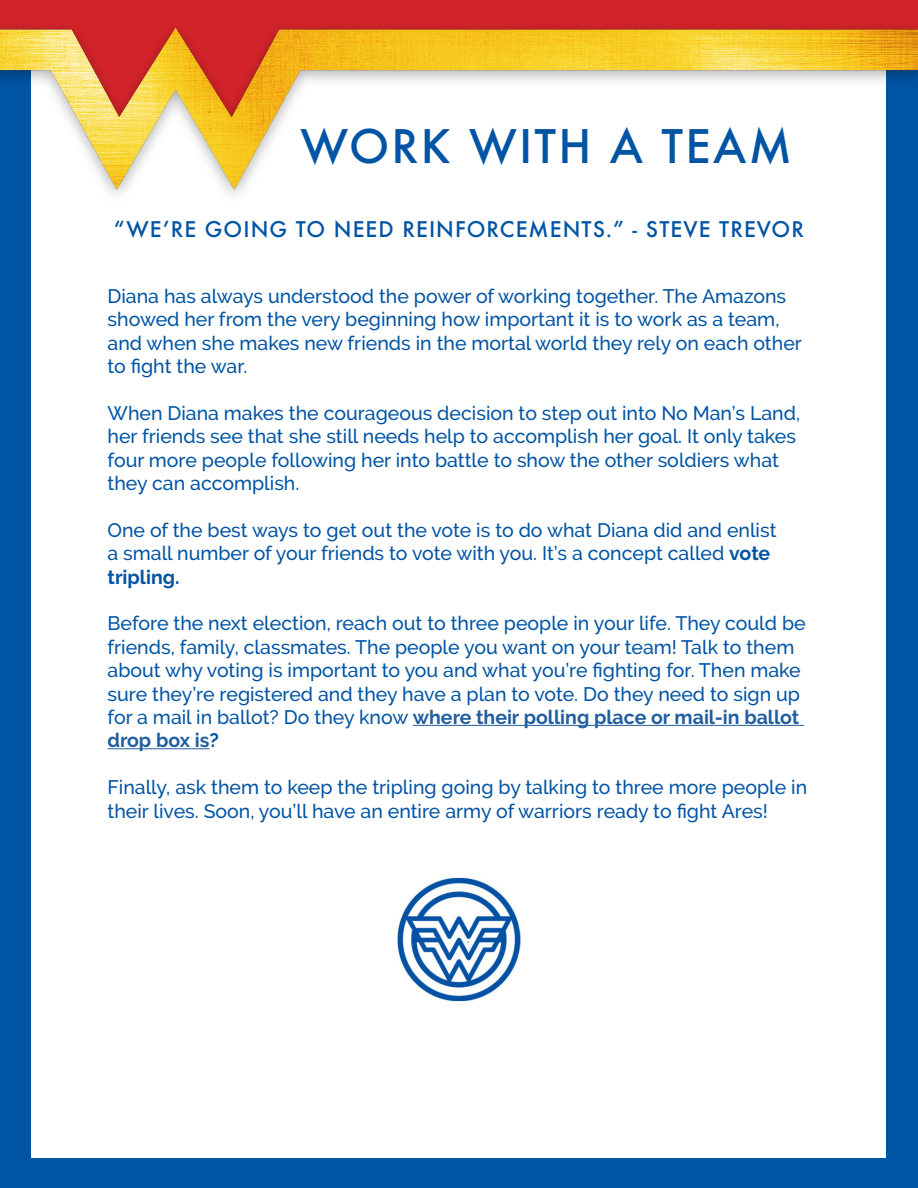
<style>
.page{position:relative;width:918px;height:1188px;background:#fff}
.page>*{position:absolute;margin:0;border:0;box-sizing:border-box;transform-origin:0 0}
.Inner_Headline{font:500 45px "Futura";letter-spacing:.05em;color:#0054a4}
.Inner_Sub_Head{font:500 21px "Futura";letter-spacing:.05em;color:#0054a4}
.t1{font:500 19.5px/23.4px "Raleway";color:#0054a4}
.s1{font-weight:700}
.s2{font-weight:700;color:#215e9f}
</style>
<div class="page">
<div style="left:0;top:20px;width:31px;height:1145px;background:#0054a4"></div>
<div style="left:886px;top:20px;width:32px;height:1145px;background:#0054a4"></div>
<img style="left:0;top:0;width:918px;height:194px">
<div style="left:0;top:1158px;width:918px;height:30px;background:#0054a4"></div>
<hr style="left:413px;top:725px;width:391px;height:1px;background:#215e9f">
<hr style="left:108px;top:748px;width:101px;height:1px;background:#215e9f">
<img style="left:397px;top:877px;width:124px;height:125px">
<p class="Inner_Headline" style="left:301px;top:116px;width:493px">WORK WITH A TEAM</p>
<p class="Inner_Sub_Head" style="left:114px;top:215px;width:692px">“WE’RE GOING TO NEED REINFORCEMENTS.” - STEVE TREVOR</p>
<p class="t1" style="left:108px;top:284px;width:696px">Diana has always understood the power of working together. The Amazons showed her from the very beginning how important it is to work as a team, and when she makes new friends in the mortal world they rely on each other to fight the war.</p>
<p class="t1" style="left:108px;top:401px;width:694px">When Diana makes the courageous decision to step out into No Man’s Land, her friends see that she still needs help to accomplish her goal. It only takes four more people following her into battle to show the other soldiers what they can accomplish.</p>
<p class="t1" style="left:108px;top:518px;width:671px">One of the best ways to get out the vote is to do what Diana did and enlist a small number of your friends to vote with you. It’s a concept called <span class="s1">vote tripling.</span></p>
<p class="t1" style="left:108px;top:612px;width:700px">Before the next election, reach out to three people in your life. They could be friends, family, classmates. The people you want on your team! Talk to them about why voting is important to you and what you’re fighting for. Then make sure they’re registered and they have a plan to vote. Do they need to sign up for a mail in ballot? Do they know <span class="s2">where their polling place or mail-in ballot drop box is</span><span class="s1">?</span></p>
<p class="t1" style="left:108px;top:776px;width:701px">Finally, ask them to keep the tripling going by talking to three more people in their lives. Soon, you’ll have an entire army of warriors ready to fight Ares!</p>
</div>
